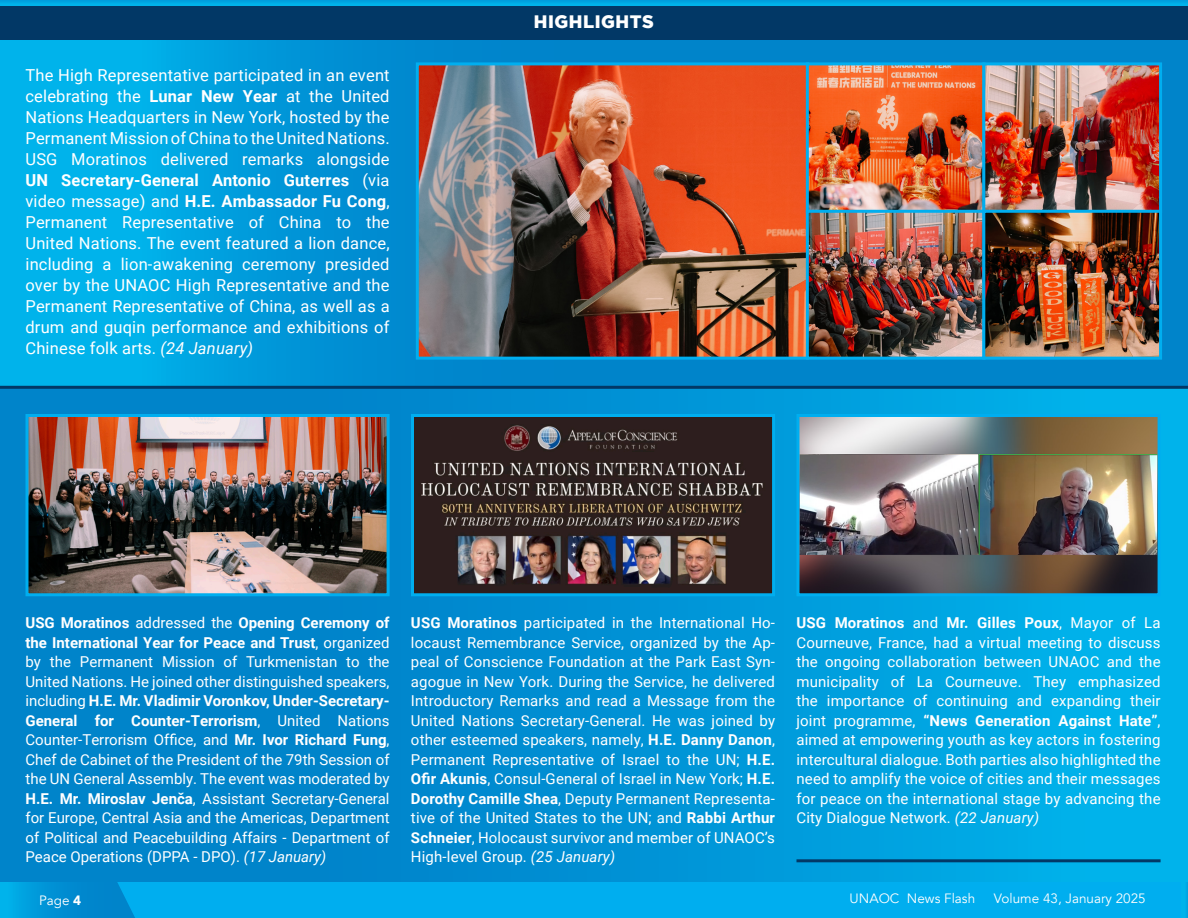
<style>
.page{position:relative;width:1188px;height:918px;background:#fff}
.page>*{position:absolute;margin:0;border:0;box-sizing:border-box;transform-origin:0 0}
.t1{font:900 18px "Gotham";letter-spacing:.03em;color:#fff}
.t2{font:16.5px/21px "Roboto";letter-spacing:.01em;color:#fff;text-align:justify}
.t3{font:15px/19.5px "Roboto";letter-spacing:.01em;color:#fff;text-align:justify}
.t4{font:13.5px "Avenir";color:#fff}
.s1{font-weight:700}
.s2{font-style:italic}
.s3{font-weight:900}
</style>
<div class="page">
<div style="left:0;top:882px;width:1188px;height:36px;background:#00aeef"></div>
<div style="left:1182px;top:0;width:6px;height:918px;background:#00b1e9"></div>
<svg style="left:17px;top:882px;width:118px;height:36px"></svg>
<div style="left:0;top:0;width:1188px;height:6px;background:#00abe6"></div>
<div style="left:0;top:389px;width:1188px;height:493px;background:linear-gradient(to right,#0079c3,#00b0ea)"></div>
<svg style="left:0;top:40px;width:1188px;height:346px;background:#009ada"></svg>
<div style="left:0;top:6px;width:1188px;height:34px;background:#023866"></div>
<img style="left:415px;top:418px;width:356px;height:174px">
<div style="left:411px;top:414px;width:364px;height:182px;border:3px solid #00aeef"></div>
<img style="left:30px;top:418px;width:356px;height:174px">
<div style="left:26px;top:414px;width:364px;height:182px;border:3px solid #00aeef"></div>
<img style="left:800px;top:418px;width:357px;height:174px">
<div style="left:796px;top:414px;width:365px;height:182px;border:3px solid #00aeef"></div>
<img style="left:420px;top:66px;width:738px;height:290px">
<div style="left:416px;top:62px;width:393px;height:298px;border:3px solid #00aeef"></div>
<div style="left:806px;top:62px;width:180px;height:151px;border:3px solid #00aeef"></div>
<div style="left:982px;top:62px;width:180px;height:151px;border:3px solid #00aeef"></div>
<div style="left:806px;top:210px;width:180px;height:150px;border:3px solid #00aeef"></div>
<div style="left:982px;top:210px;width:180px;height:150px;border:3px solid #00aeef"></div>
<hr style="left:0;top:386px;width:1188px;height:3px;background:#023866">
<hr style="left:796px;top:859px;width:365px;height:3px;background:#023866">
<p class="t2" style="left:26px;top:64px;width:366px">The High Representative participated in an event celebrating the <span class="s1">Lunar New Year</span> at the United Nations Headquarters in New York, hosted by the Permanent Mission of China to the United Nations.<br>USG Moratinos delivered remarks alongside <span class="s1">UN Secretary-General Antonio Guterres</span> (via video message) and <span class="s1">H.E. Ambassador Fu Cong</span>, Permanent Representative of China to the United Nations. The event featured a lion dance, including a lion-awakening ceremony presided over by the UNAOC High Representative and the Permanent Representative of China, as well as a drum and guqin performance and exhibitions of Chinese folk arts. <span class="s2">(24 January)</span></p>
<p class="t1" style="left:534px;top:12px;width:122px">HIGHLIGHTS</p>
<p class="t3" style="left:26px;top:613px;width:366px"><span class="s1">USG Moratinos</span> addressed the <span class="s1">Opening Ceremony of the International Year for Peace and Trust</span>, organized by the Permanent Mission of Turkmenistan to the United Nations. He joined other distinguished speakers, including <span class="s1">H.E. Mr. Vladimir Voronkov, Under-Secretary-General for Counter-Terrorism</span>, United Nations Counter-Terrorism Office, and <span class="s1">Mr. Ivor Richard Fung</span>, Chef de Cabinet of the President of the 79th Session of the UN General Assembly. The event was moderated by <span class="s1">H.E. Mr. Miroslav Jenča</span>, Assistant Secretary-General for Europe, Central Asia and the Americas, Department of Political and Peacebuilding Affairs - Department of Peace Operations (DPPA - DPO). <span class="s2">(17 January)</span></p>
<p class="t3" style="left:411px;top:613px;width:366px"><span class="s1">USG Moratinos</span> participated in the International Ho&shy;locaust Remembrance Service, organized by the Ap&shy;peal of Conscience Foundation at the Park East Syn&shy;agogue in New York. During the Service, he delivered Introductory Remarks and read a Message from the United Nations Secretary-General. He was joined by other esteemed speakers, namely, <span class="s1">H.E. Danny Danon</span>, Permanent Representative of Israel to the UN; <span class="s1">H.E.<br>Ofir Akunis</span>, Consul-General of Israel in New York; <span class="s1">H.E.<br>Dorothy Camille Shea</span>, Deputy Permanent Representa&shy;tive of the United States to the UN; and <span class="s1">Rabbi Arthur Schneier</span>, Holocaust survivor and member of UNAOC’s High-level Group. <span class="s2">(25 January)</span></p>
<p class="t3" style="left:796px;top:613px;width:366px"><span class="s1">USG Moratinos</span> and <span class="s1">Mr. Gilles Poux</span>, Mayor of La Courneuve, France, had a virtual meeting to discuss the ongoing collaboration between UNAOC and the municipality of La Courneuve. They emphasized the importance of continuing and expanding their joint programme, <span class="s1">“News Generation Against Hate”</span>, aimed at empowering youth as key actors in fostering intercultural dialogue. Both parties also highlighted the need to amplify the voice of cities and their messages for peace on the international stage by advancing the City Dialogue Network. <span class="s2">(22 January)</span></p>
<p class="t4" style="left:39px;top:892px;width:44px">Page <span class="s3">4</span></p>
<p class="t4" style="left:850px;top:890px;width:127px">UNAOC News Flash</p>
<p class="t4" style="left:994px;top:890px;width:153px">Volume 43, January 2025</p>
</div>
